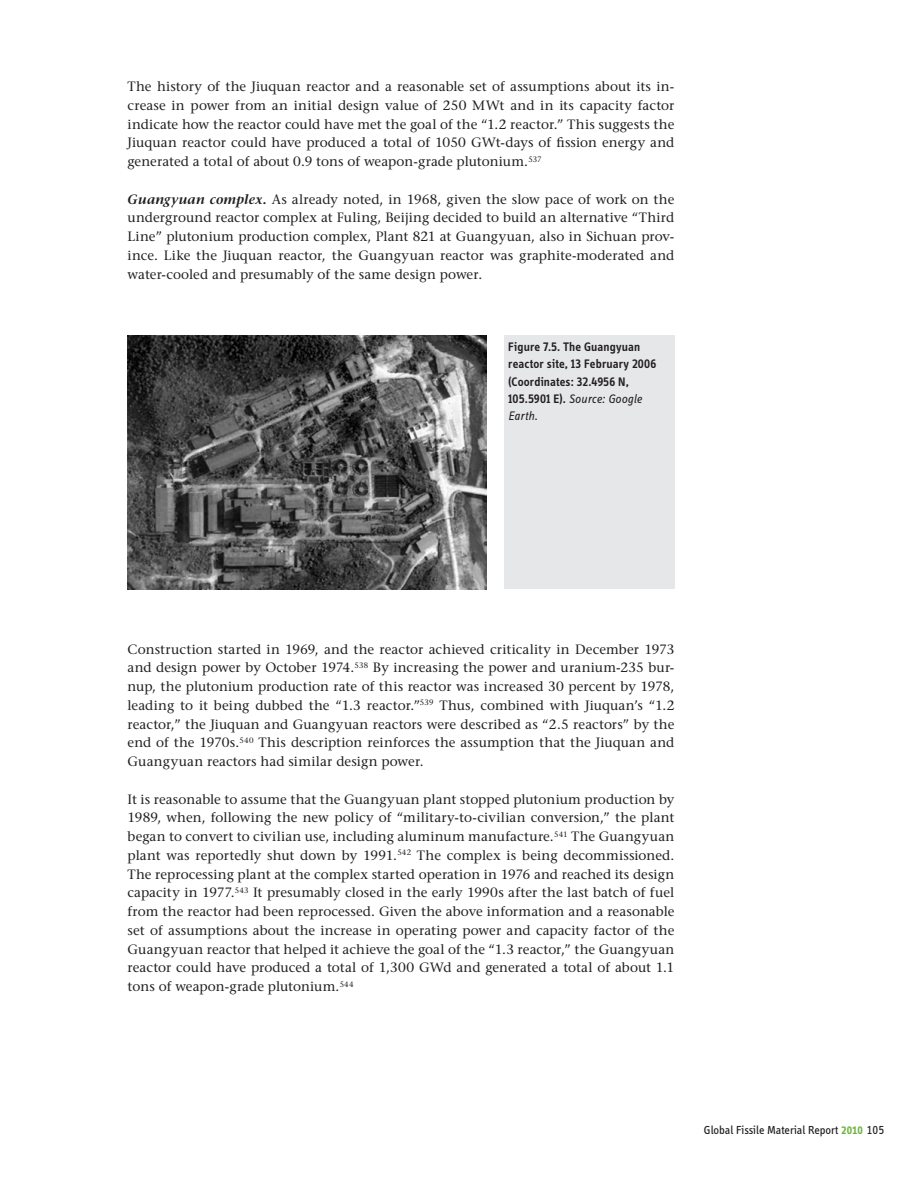
<style>
.page{position:relative;width:918px;height:1188px;background:#fff}
.page>*{position:absolute;margin:0;border:0;box-sizing:border-box;transform-origin:0 0}
.t1{font:13.5px/18.8px "Stone Serif";color:#231f20;text-align:justify}
.t2{font:600 12.75px/17.2px "Info Disp";letter-spacing:.01em;color:#231f20}
.t3{font:12px "Info Disp";color:#231f20}
.s1{font-weight:600;font-style:italic}
.s2{font-weight:400;font-style:italic}
.s3{font-family:"Info Disp Bold Tf";font-size:11.25px;color:#6cb43f}
.s4{font-family:"Info Disp Book Tf"}
</style>
<div class="page">
<img style="left:128px;top:336px;width:358px;height:253px">
<div style="left:504px;top:335px;width:170px;height:254px;background:#e6e7e9"></div>
<p class="t1" style="left:128px;top:77px;width:548px">The history of the Jiuquan reactor and a reasonable set of assumptions about its in&shy;crease in power from an initial design value of 250 MWt and in its capacity factor indicate how the reactor could have met the goal of the “1.2 reactor.” This suggests the Jiuquan reactor could have produced a total of 1050 GWt-days of fission energy and generated a total of about 0.9 tons of weapon-grade plutonium.<sup>537</sup></p>
<p class="t1" style="left:128px;top:189px;width:548px"><span class="s1">Guangyuan complex.</span> As already noted, in 1968, given the slow pace of work on the underground reactor complex at Fuling, Beijing decided to build an alternative “Third Line” plutonium production complex, Plant 821 at Guangyuan, also in Sichuan prov&shy;ince. Like the Jiuquan reactor, the Guangyuan reactor was graphite-moderated and water-cooled and presumably of the same design power.</p>
<p class="t2" style="left:508px;top:338px;width:150px">Figure 7.5. The Guangyuan reactor site, 13 February 2006 (Coordinates: 32.4956 N,<br>105.5901 E). <span class="s2">Source: Google<br>Earth.</span></p>
<p class="t1" style="left:128px;top:639px;width:548px">Construction started in 1969, and the reactor achieved criticality in December 1973 and design power by October 1974.<sup>538</sup> By increasing the power and uranium-235 bur&shy;nup, the plutonium production rate of this reactor was increased 30 percent by 1978, leading to it being dubbed the “1.3 reactor.”<sup>539</sup> Thus, combined with Jiuquan’s “1.2 reactor,” the Jiuquan and Guangyuan reactors were described as “2.5 reactors” by the end of the 1970s.<sup>540</sup> This description reinforces the assumption that the Jiuquan and Guangyuan reactors had similar design power.</p>
<p class="t1" style="left:128px;top:789px;width:548px">It is reasonable to assume that the Guangyuan plant stopped plutonium production by 1989, when, following the new policy of “military-to-civilian conversion,” the plant began to convert to civilian use, including aluminum manufacture.<sup>541</sup> The Guangyuan plant was reportedly shut down by 1991.<sup>542</sup> The complex is being decommissioned.<br>The reprocessing plant at the complex started operation in 1976 and reached its design capacity in 1977.<sup>543</sup> It presumably closed in the early 1990s after the last batch of fuel from the reactor had been reprocessed. Given the above information and a reasonable set of assumptions about the increase in operating power and capacity factor of the Guangyuan reactor that helped it achieve the goal of the “1.3 reactor,” the Guangyuan reactor could have produced a total of 1,300 GWd and generated a total of about 1.1 tons of weapon-grade plutonium.<sup>544</sup></p>
<p class="t3" style="left:704px;top:1124px;width:180px">Global Fissile Material Report <span class="s3">2010</span> <span class="s4">105</span></p>
</div>
